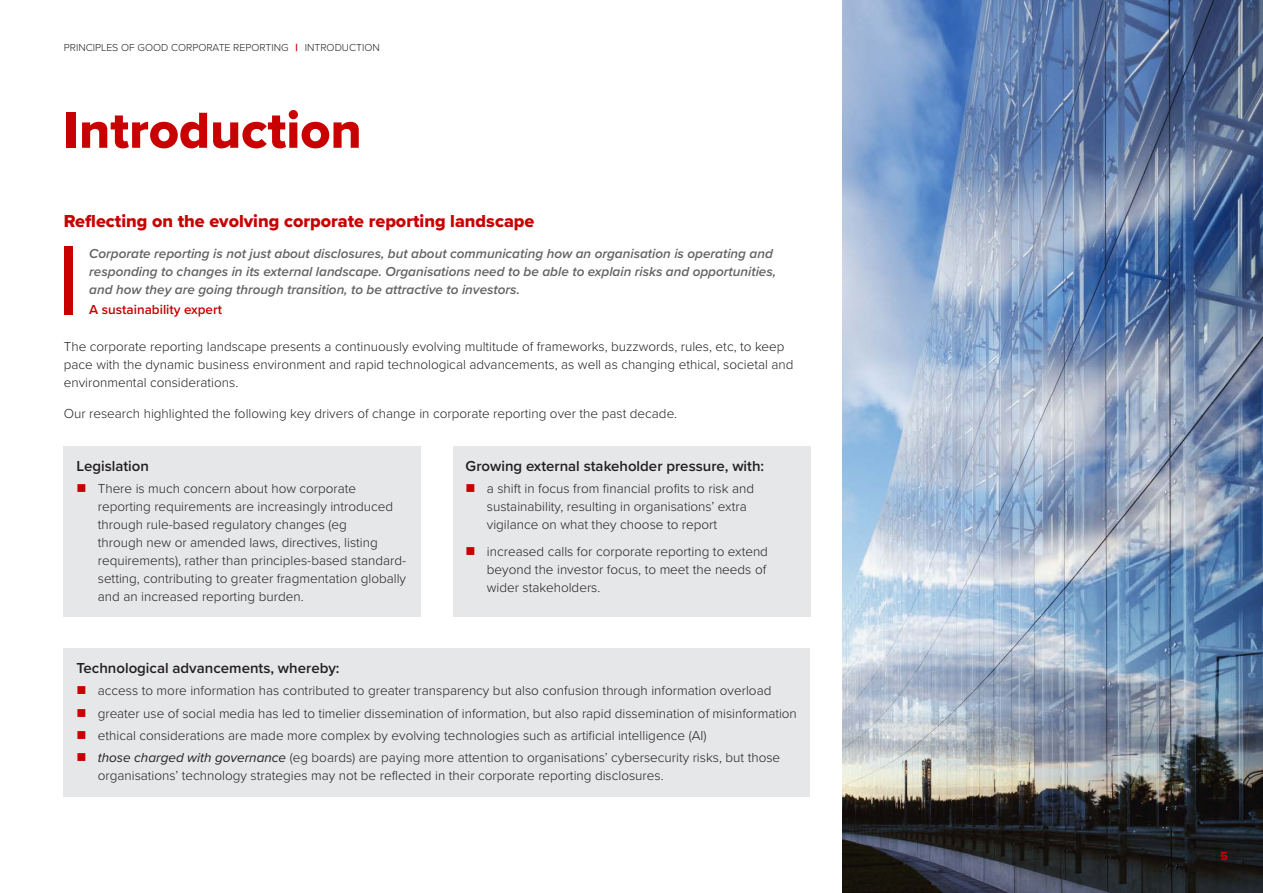
<style>
.page{position:relative;width:1263px;height:893px;background:#fff}
.page>*{position:absolute;margin:0;border:0;box-sizing:border-box;transform-origin:0 0}
.t1{font:52.5px "Proxima Nova Extrabld";color:#c80000}
.t2{font:18px "Proxima Nova Extrabld";color:#c80000}
.t3{font:600 15px "Proxima Nova";color:#231f20}
.t4{font:300 13.5px/18px "Proxima Nova";color:#231f20}
.t5{font:italic 600 13.5px/18px "Proxima Nova";color:#636366}
.t6{font:600 13.5px "Proxima Nova";color:#c80000}
.t7{font:12px "Proxima Nova Extrabld";color:#c80000}
.t8{font:300 10.5px "Proxima Nova";color:#231f20}
.s1{font-family:"Proxima Nova Extrabld";font-weight:400;color:#c80000}
.s2{color:#c80000}
.s3{font-weight:400;font-style:italic}
</style>
<div class="page">
<img style="left:842px;top:0;width:421px;height:893px">
<div style="left:453px;top:446px;width:357px;height:171px;background:#e6e7e9"></div>
<div style="left:64px;top:446px;width:357px;height:171px;background:#e6e7e9"></div>
<div style="left:64px;top:247px;width:8px;height:68px;background:#c80000"></div>
<div style="left:64px;top:648px;width:746px;height:149px;background:#e6e7e9"></div>
<p class="t8" style="left:64px;top:39px;width:317px">PRINCIPLES OF GOOD CORPORATE REPORTING <span class="s1">|</span> INTRODUCTION</p>
<h1 class="t1" style="left:64px;top:91px;width:299px">Introduction</h1>
<h2 class="t2" style="left:64px;top:207px;width:472px">Reflecting on the evolving corporate reporting landscape</h2>
<p class="t5" style="left:89px;top:244px;width:688px">Corporate reporting is not just about disclosures, but about communicating how an organisation is operating and responding to changes in its external landscape. Organisations need to be able to explain risks and opportunities, and how they are going through transition, to be attractive to investors.</p>
<p class="t6" style="left:89px;top:299px;width:134px">A sustainability expert</p>
<p class="t4" style="left:64px;top:337px;width:731px">The corporate reporting landscape presents a continuously evolving multitude of frameworks, buzzwords, rules, etc, to keep pace with the dynamic business environment and rapid technological advancements, as well as changing ethical, societal and environmental considerations.</p>
<p class="t4" style="left:64px;top:403px;width:615px">Our research highlighted the following key drivers of change in corporate reporting over the past decade.</p>
<p class="t3" style="left:77px;top:455px;width:74px">Legislation</p>
<p class="t4" style="left:98px;top:479px;width:310px;text-indent:-21px"><span class="s2">■</span> There is much concern about how corporate reporting requirements are increasingly introduced through rule-based regulatory changes (eg<br>through new or amended laws, directives, listing requirements), rather than principles-based standard&shy;setting, contributing to greater fragmentation globally and an increased reporting burden.</p>
<p class="t3" style="left:466px;top:455px;width:300px">Growing external stakeholder pressure, with:</p>
<p class="t4" style="left:487px;top:479px;width:269px;text-indent:-21px"><span class="s2">■</span> a shift in focus from financial profits to risk and sustainability, resulting in organisations’ extra vigilance on what they choose to report</p>
<p class="t4" style="left:487px;top:542px;width:283px;text-indent:-21px"><span class="s2">■</span> increased calls for corporate reporting to extend beyond the investor focus, to meet the needs of wider stakeholders.</p>
<p class="t3" style="left:77px;top:657px;width:265px">Technological advancements, whereby:</p>
<p class="t4" style="left:77px;top:681px;width:696px"><span class="s2">■</span> access to more information has contributed to greater transparency but also confusion through information overload</p>
<p class="t4" style="left:77px;top:703px;width:722px"><span class="s2">■</span> greater use of social media has led to timelier dissemination of information, but also rapid dissemination of misinformation</p>
<p class="t4" style="left:77px;top:726px;width:632px"><span class="s2">■</span> ethical considerations are made more complex by evolving technologies such as artificial intelligence (AI)</p>
<p class="t4" style="left:98px;top:748px;width:684px;text-indent:-21px"><span class="s2">■</span> <span class="s3">those charged with governance</span> (eg boards) are paying more attention to organisations’ cybersecurity risks, but those organisations’ technology strategies may not be reflected in their corporate reporting disclosures.</p>
<p class="t7" style="left:1220px;top:847px;width:9px">5</p>
</div>
